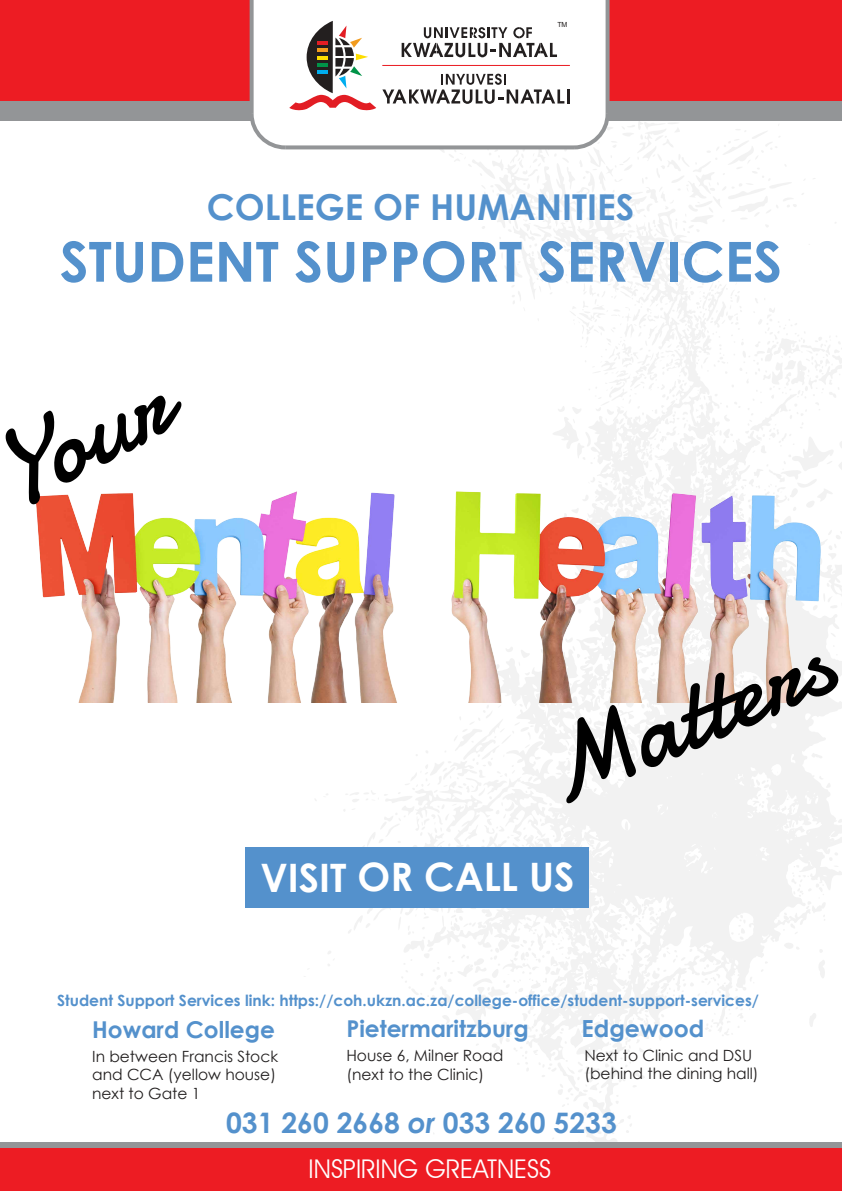
<style>
.page{position:relative;width:842px;height:1191px;background:#fff}
.page>*{position:absolute;margin:0;border:0;box-sizing:border-box;transform-origin:0 0}
.t1{font:104px "Damion";color:#000}
.t2{font:700 55.3px "Century Gothic";color:#5491cc}
.t3{font:700 39.2px "Century Gothic";color:#fff}
.t4{font:700 35.7px "Century Gothic";color:#5491cc}
.t5{font:700 28.2px "Century Gothic";color:#5491cc}
.t6{font:25.8px "Avant Garde IT Cby BT";color:#fff}
.t7{font:700 23.6px "Century Gothic";color:#5491cc}
.t8{font:700 23.2px "Century Gothic";color:#5491cc}
.t9{font:15.5px/18.4px "Century Gothic";color:#221f1f}
.t10{font:700 15.5px "Century Gothic";color:#5491cc}
.t11{font:7px "Arial";color:#221f1f}
.s1{font-style:italic}
</style>
<div class="page">
<svg style="left:406px;top:121px;width:409px;height:183px"></svg>
<svg style="left:517px;top:213px;width:223px;height:192px"></svg>
<svg style="left:303px;top:705px;width:199px;height:272px"></svg>
<svg style="left:514px;top:703px;width:115px;height:20px;fill:#f4f4f4"></svg>
<svg style="left:399px;top:788px;width:245px;height:354px"></svg>
<svg style="left:462px;top:723px;width:363px;height:336px"></svg>
<svg style="left:626px;top:221px;width:216px;height:188px"></svg>
<svg style="left:629px;top:703px;width:213px;height:202px"></svg>
<div style="left:0;top:1142px;width:842px;height:49px;background:#939597"></div>
<div style="left:0;top:0;width:842px;height:121px;background:#939597"></div>
<div style="left:0;top:0;width:842px;height:100px;background:#ed1c23"></div>
<svg style="left:376px;top:118px;width:194px;height:27px"></svg>
<div style="left:249px;top:0;width:363px;height:118px;background:#fff"></div>
<svg style="left:570px;top:110px;width:42px;height:41px"></svg>
<svg style="left:376px;top:145px;width:198px;height:4px"></svg>
<svg style="left:250px;top:0;width:4px;height:21px"></svg>
<svg style="left:248px;top:21px;width:128px;height:129px"></svg>
<svg style="left:402px;top:27px;width:155px;height:30px;background:#bbbaba"></svg>
<hr style="left:382px;top:65px;width:188px;height:1px;background:#ed1c23">
<svg style="left:382px;top:74px;width:182px;height:30px;background:#c7c6c6"></svg>
<hr style="left:567px;top:89px;width:3px;height:14px;background:#231f1f">
<div style="left:0;top:1148px;width:842px;height:43px;background:#ed1c23"></div>
<img style="left:35px;top:409px;width:807px;height:294px">
<div style="left:246px;top:847px;width:343px;height:60px;background:#5491cc"></div>
<p class="t11" style="left:557px;top:20px;width:12px">TM</p>
<h3 class="t4" style="left:207px;top:180px;width:429px">COLLEGE OF HUMANITIES</h3>
<h2 class="t2" style="left:60px;top:220px;width:724px">STUDENT SUPPORT SERVICES</h2>
<h1 class="t1" style="left:-32px;top:415px;width:184px;rotate:-27deg">Your</h1>
<h1 class="t1" style="left:518px;top:709px;width:307px;rotate:-23deg">Matters</h1>
<h3 class="t3" style="left:260px;top:847px;width:316px">VISIT OR CALL US</h3>
<p class="t10" style="left:57px;top:988px;width:703px">Student Support Services link: https://coh.ukzn.ac.za/college-office/student-support-services/</p>
<h3 class="t7" style="left:581px;top:1010px;width:124px">Edgewood</h3>
<p class="t9" style="left:584px;top:1045px;width:176px">Next to Clinic and DSU (behind the dining hall)</p>
<h3 class="t5" style="left:226px;top:1101px;width:392px">031 260 2668 <span class="s1">or</span> 033 260 5233</h3>
<h3 class="t8" style="left:346px;top:1011px;width:184px">Pietermaritzburg</h3>
<p class="t9" style="left:346px;top:1046px;width:158px">House 6, Milner Road (next to the Clinic)</p>
<h3 class="t8" style="left:92px;top:1011px;width:184px">Howard College</h3>
<p class="t9" style="left:92px;top:1047px;width:187px">In between Francis Stock and CCA (yellow house) next to Gate 1</p>
<h3 class="t6" style="left:309px;top:1153px;width:244px">INSPIRING GREATNESS</h3>
</div>
